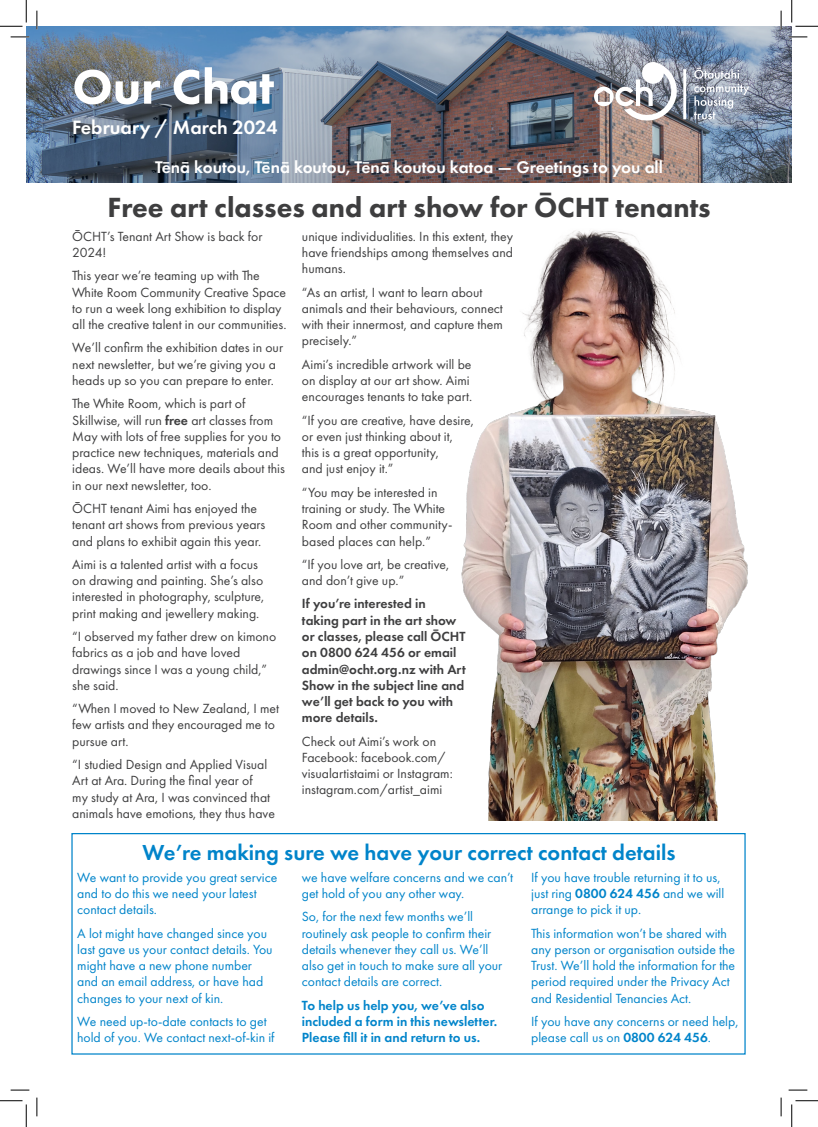
<style>
.page{position:relative;width:818px;height:1127px;background:#fff}
.page>*{position:absolute;margin:0;border:0;box-sizing:border-box;transform-origin:0 0}
.HEAVY_HEADING_-_White_40{font:800 50px "Futura PT";color:#fff}
.HEADING_-_DG_Heavy_Centre_23{font:800 28.75px "Futura PT";color:#3e3e3f}
.HEADING_-_Blue_18{font:600 22.5px "Futura PT";color:#0084ca}
.HEADING_-_White_16{font:600 20px "Futura PT";color:#fff}
.HEADING_-_White_14{font:600 17.5px "Futura PT";color:#fff}
.BODY_COPY_-_Darkest_Grey_11{font:13.75px/16.2px "Futura PT";color:#3e3e3f}
.BODY_COPY_-_Darkest_Grey_11-2{font:13.75px/16.2px "Futura PT";color:#0084ca}
.BODY_COPY_-_Darkest_Grey_11-3{font:600 13.75px/16.2px "Futura PT";color:#3e3e3f}
.BODY_COPY_-_Darkest_Grey_11-4{font:600 13.75px/16.2px "Futura PT";color:#0084ca}
.s1{font-weight:600}
</style>
<div class="page">
<img style="left:26px;top:26px;width:766px;height:156px">
<img style="left:461px;top:230px;width:287px;height:590px">
<img style="left:594px;top:61px;width:86px;height:63px">
<hr style="left:683px;top:69px;width:3px;height:50px;background:#fff">
<svg style="left:694px;top:68px;width:55px;height:51px;background:#9ba4b2"></svg>
<div style="left:71px;top:832px;width:675px;height:222px;border:1px solid #0084ca"></div>
<svg style="left:11px;top:36px;width:18px;height:2px"></svg>
<svg style="left:788px;top:36px;width:19px;height:2px"></svg>
<svg style="left:11px;top:1089px;width:18px;height:1px"></svg>
<svg style="left:788px;top:1089px;width:19px;height:1px"></svg>
<svg style="left:36px;top:11px;width:2px;height:18px"></svg>
<svg style="left:36px;top:1097px;width:2px;height:18px"></svg>
<svg style="left:780px;top:11px;width:2px;height:18px"></svg>
<svg style="left:780px;top:1097px;width:2px;height:18px"></svg>
<svg style="left:0;top:0;width:27px;height:27px"></svg>
<svg style="left:0;top:1100px;width:27px;height:26px"></svg>
<svg style="left:791px;top:0;width:27px;height:27px"></svg>
<svg style="left:791px;top:1100px;width:27px;height:26px"></svg>
<p class="HEAVY_HEADING_-_White_40" style="left:72px;top:56px;width:203px">Our Chat</p>
<p class="HEADING_-_White_16" style="left:72px;top:115px;width:207px">February / March 2024</p>
<p class="HEADING_-_White_14" style="left:155px;top:156px;width:509px">Tēnā koutou, Tēnā koutou, Tēnā koutou katoa — Greetings to you all</p>
<p class="HEADING_-_DG_Heavy_Centre_23" style="left:107px;top:189px;width:605px">Free art classes and art show for ŌCHT tenants</p>
<p class="BODY_COPY_-_Darkest_Grey_11" style="left:72px;top:228px;width:192px">ŌCHT’s Tenant Art Show is back for<br>2024!</p>
<p class="BODY_COPY_-_Darkest_Grey_11" style="left:72px;top:267px;width:216px">This year we’re teaming up with The White Room Community Creative Space to run a week long exhibition to display all the creative talent in our communities.</p>
<p class="BODY_COPY_-_Darkest_Grey_11" style="left:72px;top:339px;width:212px">We’ll confirm the exhibition dates in our next newsletter, but we’re giving you a heads up so you can prepare to enter.</p>
<p class="BODY_COPY_-_Darkest_Grey_11" style="left:72px;top:395px;width:214px">The White Room, which is part of Skillwise, will run <span class="s1">free</span> art classes from May with lots of free supplies for you to practice new techniques, materials and ideas. We’ll have more deails about this in our next newsletter, too.</p>
<p class="BODY_COPY_-_Darkest_Grey_11" style="left:72px;top:500px;width:195px">ŌCHT tenant Aimi has enjoyed the tenant art shows from previous years and plans to exhibit again this year.</p>
<p class="BODY_COPY_-_Darkest_Grey_11" style="left:72px;top:556px;width:193px">Aimi is a talented artist with a focus on drawing and painting. She’s also interested in photography, sculpture, print making and jewellery making.</p>
<p class="BODY_COPY_-_Darkest_Grey_11" style="left:72px;top:628px;width:205px">“I observed my father drew on kimono fabrics as a job and have loved drawings since I was a young child,” she said.</p>
<p class="BODY_COPY_-_Darkest_Grey_11" style="left:72px;top:700px;width:208px">“When I moved to New Zealand, I met few artists and they encouraged me to pursue art.</p>
<p class="BODY_COPY_-_Darkest_Grey_11" style="left:72px;top:756px;width:204px">“I studied Design and Applied Visual Art at Ara. During the final year of<br>my study at Ara, I was convinced that animals have emotions, they thus have</p>
<p class="BODY_COPY_-_Darkest_Grey_11" style="left:302px;top:228px;width:213px;text-align:justify">unique individualities. In this extent, they have friendships among themselves and humans.</p>
<p class="BODY_COPY_-_Darkest_Grey_11" style="left:302px;top:284px;width:202px">“As an artist, I want to learn about animals and their behaviours, connect with their innermost, and capture them precisely.”</p>
<p class="BODY_COPY_-_Darkest_Grey_11" style="left:302px;top:356px;width:172px">Aimi’s incredible artwork will be on display at our art show. Aimi encourages tenants to take part.</p>
<p class="BODY_COPY_-_Darkest_Grey_11" style="left:302px;top:411px;width:174px">“If you are creative, have desire, or even just thinking about it,<br>this is a great opportunity,<br>and just enjoy it.”</p>
<p class="BODY_COPY_-_Darkest_Grey_11" style="left:302px;top:484px;width:152px">“You may be interested in training or study. The White<br>Room and other community&shy;based places can help.”</p>
<p class="BODY_COPY_-_Darkest_Grey_11" style="left:302px;top:556px;width:149px">“If you love art, be creative, and don’t give up.”</p>
<p class="BODY_COPY_-_Darkest_Grey_11-3" style="left:302px;top:595px;width:165px">If you’re interested in taking part in the art show or classes, please call ŌCHT on 0800 624 456 or email admin@ocht.org.nz with Art<br>Show in the subject line and we’ll get back to you with more details.</p>
<p class="BODY_COPY_-_Darkest_Grey_11" style="left:302px;top:732px;width:152px">Check out Aimi’s work on<br>Facebook: facebook.com/ visualartistaimi or Instagram: instagram.com/artist_aimi</p>
<p class="HEADING_-_Blue_18" style="left:142px;top:838px;width:535px">We’re making sure we have your correct contact details</p>
<p class="BODY_COPY_-_Darkest_Grey_11-2" style="left:77px;top:868px;width:202px">We want to provide you great service and to do this we need your latest contact details.</p>
<p class="BODY_COPY_-_Darkest_Grey_11-2" style="left:77px;top:924px;width:197px">A lot might have changed since you last gave us your contact details. You might have a new phone number and an email address, or have had changes to your next of kin.</p>
<p class="BODY_COPY_-_Darkest_Grey_11-2" style="left:77px;top:1012px;width:199px">We need up-to-date contacts to get hold of you. We contact next-of-kin if</p>
<p class="BODY_COPY_-_Darkest_Grey_11-2" style="left:302px;top:868px;width:213px">we have welfare concerns and we can’t get hold of you any other way.</p>
<p class="BODY_COPY_-_Darkest_Grey_11-2" style="left:302px;top:908px;width:202px">So, for the next few months we’ll routinely ask people to confirm their details whenever they call us. We’ll also get in touch to make sure all your contact details are correct.</p>
<p class="BODY_COPY_-_Darkest_Grey_11-4" style="left:302px;top:996px;width:197px">To help us help you, we’ve also included a form in this newsletter.<br>Please fill it in and return to us.</p>
<p class="BODY_COPY_-_Darkest_Grey_11-2" style="left:531px;top:868px;width:195px">If you have trouble returning it to us, just ring <span class="s1">0800 624 456</span> and we will arrange to pick it up.</p>
<p class="BODY_COPY_-_Darkest_Grey_11-2" style="left:531px;top:924px;width:205px">This information won’t be shared with any person or organisation outside the Trust. We’ll hold the information for the period required under the Privacy Act and Residential Tenancies Act.</p>
<p class="BODY_COPY_-_Darkest_Grey_11-2" style="left:531px;top:1012px;width:209px">If you have any concerns or need help, please call us on <span class="s1">0800 624 456</span>.</p>
</div>
